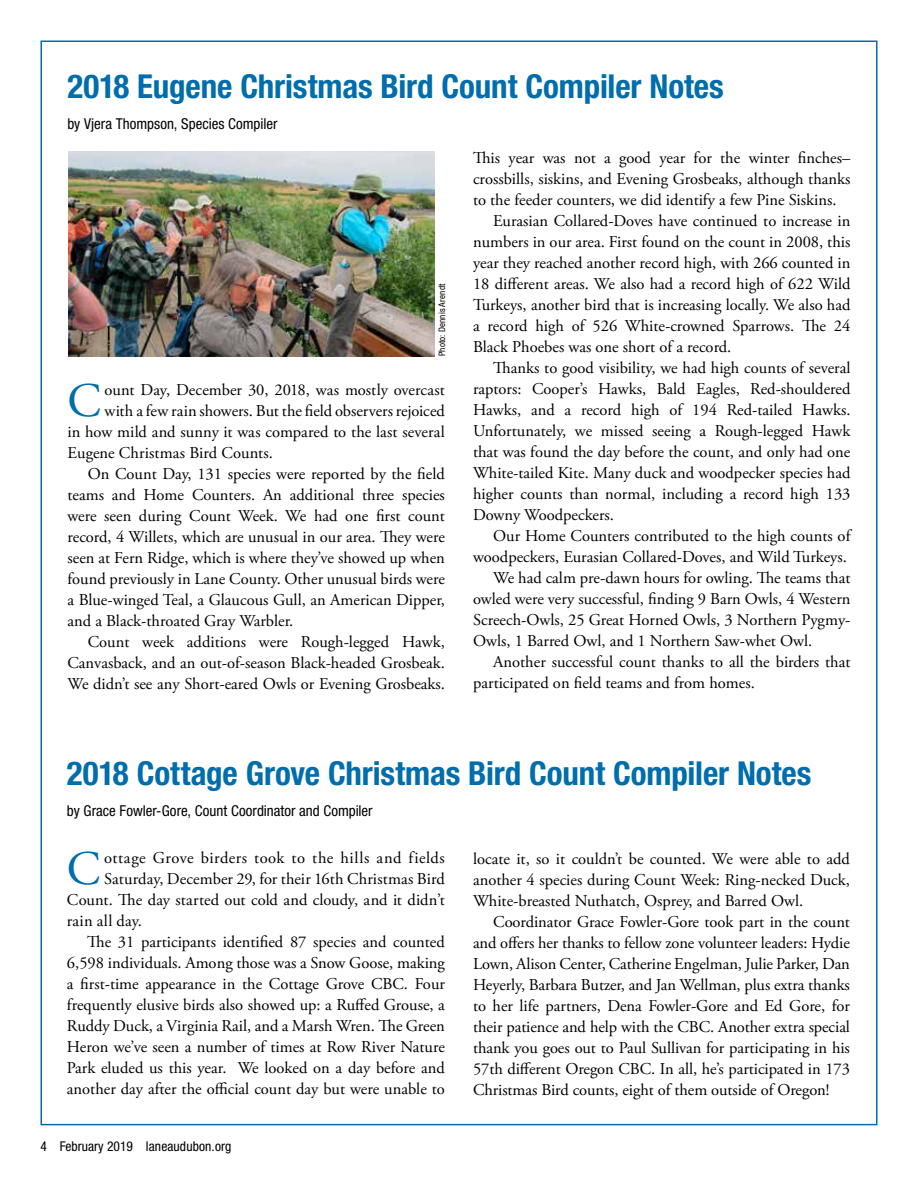
<style>
.page{position:relative;width:918px;height:1188px;background:#fff}
.page>*{position:absolute;margin:0;border:0;box-sizing:border-box;transform-origin:0 0}
.t1{font:48.15px "Adobe Garamond Pro";color:#006dad}
.t2{font:700 condensed 33px "Helvetica Neue LT Std";letter-spacing:-.005em;color:#006dad}
.t3{font:16.5px/21px "Adobe Garamond Pro";color:#000;text-align:justify}
.t4{font:16.5px "Adobe Garamond Pro";letter-spacing:.03em;color:#000}
.t5{font:condensed 15px "Helvetica Neue LT Std";color:#000}
.t6{font:condensed 13.5px "Helvetica Neue LT Std";letter-spacing:.01em;color:#000}
.t7{font:condensed 9px "Helvetica Neue LT Std";letter-spacing:.02em;color:#000}
</style>
<div class="page">
<img style="left:68px;top:152px;width:366px;height:204px">
<h2 class="t2" style="left:68px;top:66px;width:658px">2018 Eugene Christmas Bird Count Compiler Notes</h2>
<p class="t5" style="left:68px;top:115px;width:211px">by Vjera Thompson, Species Compiler</p>
<p class="t7" style="left:437px;top:356px;width:74px;rotate:-90deg">Photo: Dennis Arendt</p>
<h1 class="t1" style="left:68px;top:372px;width:35px">C</h1>
<p class="t3" style="left:105px;top:380px;width:342px">ount Day, December 30, 2018, was mostly overcast</p>
<p class="t3" style="left:105px;top:401px;width:342px">with a few rain showers. But the field observers rejoiced</p>
<p class="t3" style="left:68px;top:422px;width:379px">in how mild and sunny it was compared to the last several</p>
<p class="t3" style="left:68px;top:443px;width:207px">Eugene Christmas Bird Counts.</p>
<p class="t3" style="left:88px;top:464px;width:359px">On Count Day, 131 species were reported by the field</p>
<p class="t3" style="left:68px;top:485px;width:379px">teams and Home Counters. An additional three species</p>
<p class="t3" style="left:68px;top:506px;width:379px">were seen during Count Week. We had one first count</p>
<p class="t3" style="left:68px;top:527px;width:379px">record, 4 Willets, which are unusual in our area. They were</p>
<p class="t3" style="left:68px;top:548px;width:379px">seen at Fern Ridge, which is where they’ve showed up when</p>
<p class="t3" style="left:68px;top:569px;width:379px">found previously in Lane County. Other unusual birds were</p>
<p class="t3" style="left:68px;top:590px;width:379px">a Blue-winged Teal, a Glaucous Gull, an American Dipper,</p>
<p class="t3" style="left:68px;top:611px;width:227px">and a Black-throated Gray Warbler.</p>
<p class="t3" style="left:88px;top:632px;width:359px">Count week additions were Rough-legged Hawk,</p>
<p class="t3" style="left:68px;top:653px;width:379px">Canvasback, and an out-of-season Black-headed Grosbeak.</p>
<p class="t3" style="left:68px;top:674px;width:379px">We didn’t see any Short-eared Owls or Evening Grosbeaks.</p>
<p class="t3" style="left:473px;top:148px;width:379px">This year was not a good year for the winter finches–</p>
<p class="t3" style="left:473px;top:169px;width:379px">crossbills, siskins, and Evening Grosbeaks, although thanks</p>
<p class="t3" style="left:473px;top:190px;width:365px">to the feeder counters, we did identify a few Pine Siskins.</p>
<p class="t3" style="left:493px;top:211px;width:359px">Eurasian Collared-Doves have continued to increase in</p>
<p class="t3" style="left:473px;top:232px;width:379px">numbers in our area. First found on the count in 2008, this</p>
<p class="t3" style="left:473px;top:253px;width:379px">year they reached another record high, with 266 counted in</p>
<p class="t3" style="left:473px;top:274px;width:379px">18 different areas. We also had a record high of 622 Wild</p>
<p class="t3" style="left:473px;top:295px;width:379px">Turkeys, another bird that is increasing locally. We also had</p>
<p class="t3" style="left:473px;top:316px;width:379px">a record high of 526 White-crowned Sparrows. The 24</p>
<p class="t3" style="left:473px;top:337px;width:260px">Black Phoebes was one short of a record.</p>
<p class="t3" style="left:493px;top:358px;width:359px">Thanks to good visibility, we had high counts of several</p>
<p class="t3" style="left:473px;top:379px;width:379px">raptors: Cooper’s Hawks, Bald Eagles, Red-shouldered</p>
<p class="t3" style="left:473px;top:400px;width:379px">Hawks, and a record high of 194 Red-tailed Hawks.</p>
<p class="t3" style="left:473px;top:421px;width:379px">Unfortunately, we missed seeing a Rough-legged Hawk</p>
<p class="t3" style="left:473px;top:442px;width:379px">that was found the day before the count, and only had one</p>
<p class="t3" style="left:473px;top:463px;width:379px">White-tailed Kite. Many duck and woodpecker species had</p>
<p class="t3" style="left:473px;top:484px;width:379px">higher counts than normal, including a record high 133</p>
<p class="t3" style="left:473px;top:505px;width:143px">Downy Woodpeckers.</p>
<p class="t3" style="left:493px;top:526px;width:359px">Our Home Counters contributed to the high counts of</p>
<p class="t3" style="left:473px;top:547px;width:375px">woodpeckers, Eurasian Collared-Doves, and Wild Turkeys.</p>
<p class="t3" style="left:493px;top:568px;width:359px">We had calm pre-dawn hours for owling. The teams that</p>
<p class="t3" style="left:473px;top:589px;width:379px">owled were very successful, finding 9 Barn Owls, 4 Western</p>
<p class="t3" style="left:473px;top:610px;width:379px">Screech-Owls, 25 Great Horned Owls, 3 Northern Pygmy-</p>
<p class="t3" style="left:473px;top:631px;width:341px">Owls, 1 Barred Owl, and 1 Northern Saw-whet Owl.</p>
<p class="t3" style="left:493px;top:652px;width:359px">Another successful count thanks to all the birders that</p>
<p class="t3" style="left:473px;top:673px;width:283px">participated on field teams and from homes.</p>
<h2 class="t2" style="left:67px;top:753px;width:746px">2018 Cottage Grove Christmas Bird Count Compiler Notes</h2>
<p class="t5" style="left:67px;top:802px;width:307px">by Grace Fowler-Gore, Count Coordinator and Compiler</p>
<h1 class="t1" style="left:67px;top:840px;width:35px">C</h1>
<p class="t4" style="left:104px;top:848px;width:342px">ottage Grove birders took to the hills and fields</p>
<p class="t3" style="left:473px;top:849px;width:378px">locate it, so it couldn’t be counted. We were able to add another 4 species during Count Week: Ring-necked Duck, White-breasted Nuthatch, Osprey, and Barred Owl.</p>
<p class="t3" style="left:473px;top:912px;width:378px;text-indent:20px">Coordinator Grace Fowler-Gore took part in the count and offers her thanks to fellow zone volunteer leaders: Hydie Lown, Alison Center, Catherine Engelman, Julie Parker, Dan Heyerly, Barbara Butzer, and Jan Wellman, plus extra thanks to her life partners, Dena Fowler-Gore and Ed Gore, for their patience and help with the CBC. Another extra special thank you goes out to Paul Sullivan for participating in his 57th different Oregon CBC. In all, he’s participated in 173<br>Christmas Bird counts, eight of them outside of Oregon!</p>
<p class="t3" style="left:104px;top:869px;width:342px">Saturday, December 29, for their 16th Christmas Bird</p>
<p class="t3" style="left:67px;top:890px;width:379px">Count. The day started out cold and cloudy, and it didn’t</p>
<p class="t3" style="left:67px;top:911px;width:77px">rain all day.</p>
<p class="t3" style="left:87px;top:932px;width:359px">The 31 participants identified 87 species and counted</p>
<p class="t3" style="left:67px;top:953px;width:379px">6,598 individuals. Among those was a Snow Goose, making</p>
<p class="t3" style="left:67px;top:974px;width:379px">a first-time appearance in the Cottage Grove CBC. Four</p>
<p class="t3" style="left:67px;top:995px;width:380px">frequently elusive birds also showed up: a Ruffed Grouse, a</p>
<p class="t3" style="left:67px;top:1016px;width:380px">Ruddy Duck, a Virginia Rail, and a Marsh Wren. The Green</p>
<p class="t3" style="left:67px;top:1037px;width:379px">Heron we’ve seen a number of times at Row River Nature</p>
<p class="t3" style="left:67px;top:1058px;width:379px">Park eluded us this year. We looked on a day before and</p>
<p class="t3" style="left:67px;top:1079px;width:380px">another day after the official count day but were unable to</p>
<p class="t6" style="left:40px;top:1138px;width:193px">4 February 2019 laneaudubon.org</p>
</div>
